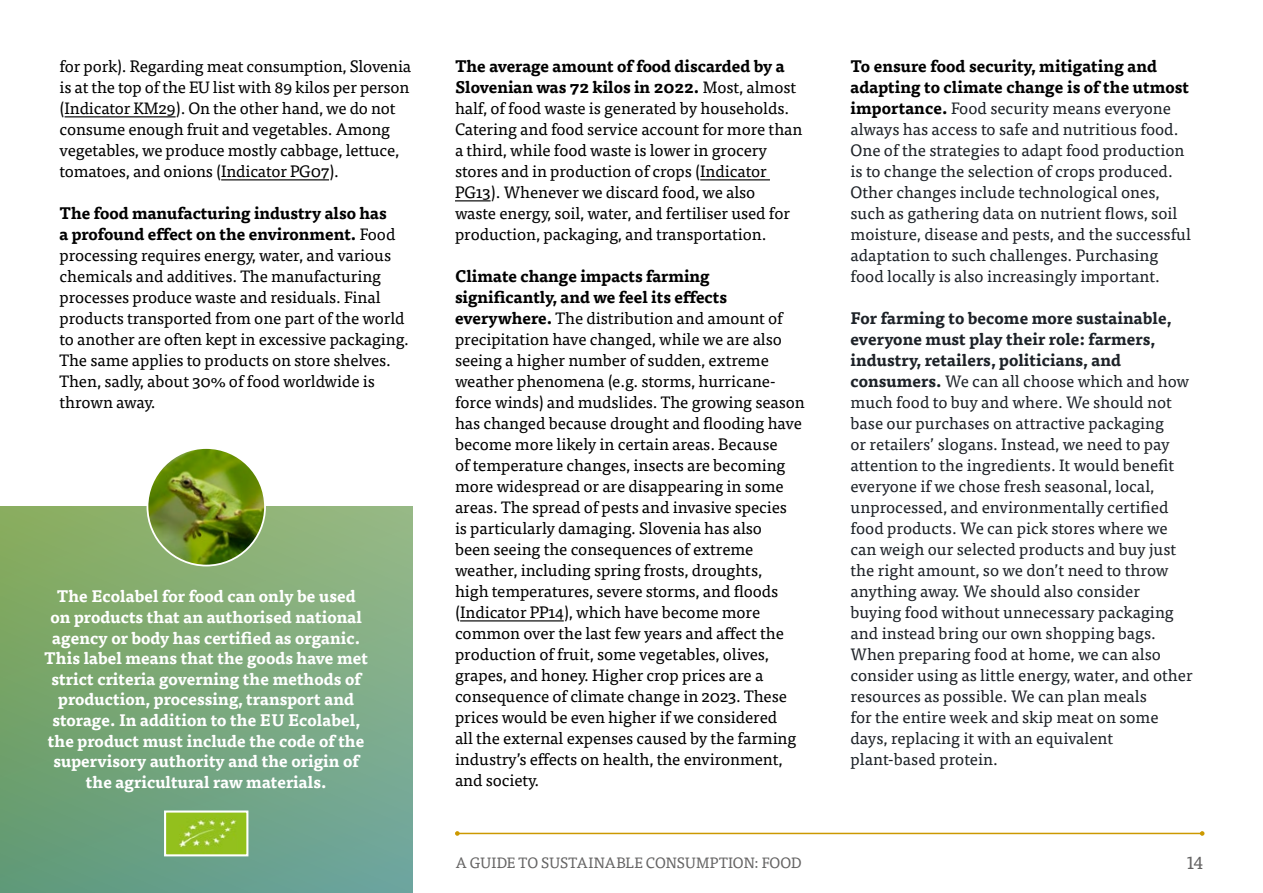
<style>
.page{position:relative;width:1263px;height:893px;background:#fff}
.page>*{position:absolute;margin:0;border:0;box-sizing:border-box;transform-origin:0 0}
.t1{font:18px "Tisa Pro";color:#646363}
.t2{font:16.5px/21px "Tisa Pro";letter-spacing:-.005em;color:#000}
.t3{font:16.5px/21px "Tisa Pro";color:#1d2228}
.t4{font:700 16.5px/20.7px "Tisa Pro";color:#fff;text-align:center}
.t5{font:15px "Tisa Pro";letter-spacing:.01em;color:#646363}
.s1{font-weight:700}
.s2{font-weight:700;color:#000}
</style>
<div class="page">
<hr style="left:65px;top:116px;width:111px;height:1px;background:#000">
<hr style="left:221px;top:179px;width:108px;height:1px;background:#000">
<svg style="left:0;top:507px;width:412px;height:386px;background:#7aa87d"></svg>
<hr style="left:700px;top:179px;width:70px;height:1px;background:#000">
<hr style="left:455px;top:200px;width:36px;height:1px;background:#000">
<hr style="left:460px;top:620px;width:104px;height:1px;background:#000">
<hr style="left:457px;top:833px;width:745px;height:1px;background:#c90">
<svg style="left:1200px;top:831px;width:4px;height:5px"></svg>
<svg style="left:455px;top:831px;width:5px;height:5px"></svg>
<img style="left:147px;top:448px;width:118px;height:118px;border-radius:59px">
<div style="left:147px;top:447px;width:119px;height:119px;border:2px solid #fff;border-radius:50%"></div>
<img style="left:167px;top:813px;width:78px;height:40px">
<div style="left:164px;top:810px;width:84px;height:46px;border:2px solid #fff"></div>
<p class="t2" style="left:60px;top:54px;width:353px">for pork). Regarding meat consumption, Slovenia is at the top of the EU list with 89 kilos per person (Indicator KM29). On the other hand, we do not consume enough fruit and vegetables. Among vegetables, we produce mostly cabbage, lettuce, tomatoes, and onions (Indicator PG07).</p>
<p class="t2" style="left:60px;top:201px;width:351px"><span class="s1">The food manufacturing industry also has<br>a profound effect on the environment.</span> Food processing requires energy, water, and various chemicals and additives. The manufacturing processes produce waste and residuals. Final products transported from one part of the world to another are often kept in excessive packaging.<br>The same applies to products on store shelves.<br>Then, sadly, about 30% of food worldwide is thrown away.</p>
<p class="t4" style="left:44px;top:585px;width:325px">The Ecolabel for food can only be used<br>on products that an authorised national agency or body has certified as organic.<br>This label means that the goods have met strict criteria governing the methods of production, processing, transport and storage. In addition to the EU Ecolabel, the product must include the code of the supervisory authority and the origin of the agricultural raw materials.</p>
<p class="t2" style="left:455px;top:54px;width:349px"><span class="s1">The average amount of food discarded by a Slovenian was 72 kilos in 2022.</span> Most, almost half, of food waste is generated by households.<br>Catering and food service account for more than a third, while food waste is lower in grocery stores and in production of crops (Indicator PG13). Whenever we discard food, we also<br>waste energy, soil, water, and fertiliser used for production, packaging, and transportation.</p>
<p class="t2" style="left:455px;top:264px;width:351px"><span class="s1">Climate change impacts farming significantly, and we feel its effects everywhere.</span> The distribution and amount of precipitation have changed, while we are also seeing a higher number of sudden, extreme weather phenomena (e.g. storms, hurricane&shy;force winds) and mudslides. The growing season has changed because drought and flooding have become more likely in certain areas. Because<br>of temperature changes, insects are becoming more widespread or are disappearing in some areas. The spread of pests and invasive species<br>is particularly damaging. Slovenia has also<br>been seeing the consequences of extreme weather, including spring frosts, droughts,<br>high temperatures, severe storms, and floods (Indicator PP14), which have become more common over the last few years and affect the production of fruit, some vegetables, olives, grapes, and honey. Higher crop prices are a consequence of climate change in 2023. These prices would be even higher if we considered<br>all the external expenses caused by the farming industry’s effects on health, the environment, and society.</p>
<p class="t5" style="left:456px;top:852px;width:347px">A GUIDE TO SUSTAINABLE CONSUMPTION: FOOD</p>
<p class="t3" style="left:850px;top:54px;width:342px"><span class="s2">To ensure food security, mitigating and adapting to climate change is of the utmost importance.</span> Food security means everyone always has access to safe and nutritious food.<br>One of the strategies to adapt food production is to change the selection of crops produced.<br>Other changes include technological ones, such as gathering data on nutrient flows, soil moisture, disease and pests, and the successful adaptation to such challenges. Purchasing food locally is also increasingly important.</p>
<p class="t3" style="left:850px;top:306px;width:344px"><span class="s1">For farming to become more sustainable, everyone must play their role: farmers, industry, retailers, politicians, and consumers.</span> We can all choose which and how much food to buy and where. We should not base our purchases on attractive packaging<br>or retailers’ slogans. Instead, we need to pay attention to the ingredients. It would benefit everyone if we chose fresh seasonal, local, unprocessed, and environmentally certified food products. We can pick stores where we can weigh our selected products and buy just the right amount, so we don’t need to throw anything away. We should also consider buying food without unnecessary packaging and instead bring our own shopping bags.<br>When preparing food at home, we can also consider using as little energy, water, and other resources as possible. We can plan meals<br>for the entire week and skip meat on some days, replacing it with an equivalent plant-based protein.</p>
<p class="t1" style="left:1187px;top:850px;width:18px">14</p>
</div>
